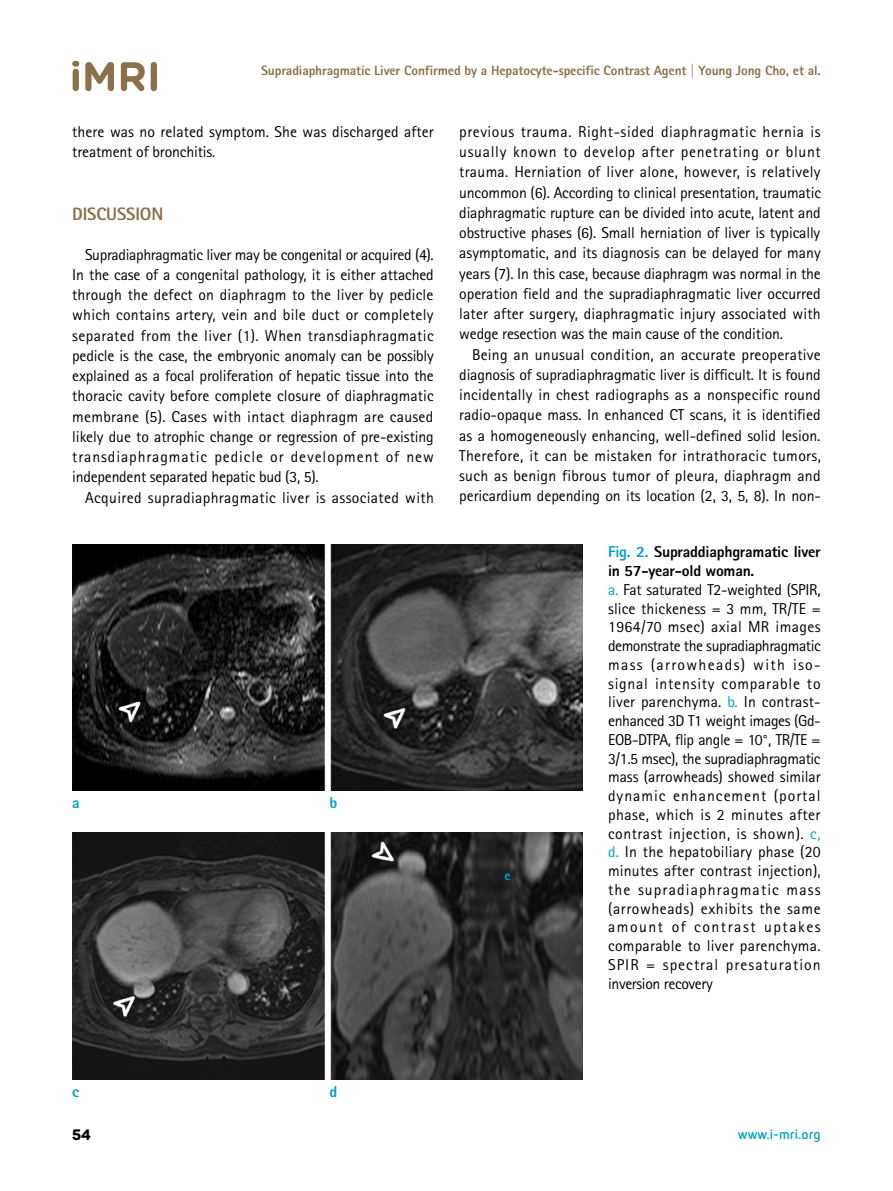
<style>
.page{position:relative;width:893px;height:1191px;background:#fff}
.page>*{position:absolute;margin:0;border:0;box-sizing:border-box;transform-origin:0 0}
.t1{font:800 18px "Rotis Sans Serif Std";letter-spacing:-.01em;color:#8b7149}
.t2{font:15.75px/18.8px "Rotis Sans Serif Std";letter-spacing:.005em;color:#000}
.t3{font:15.75px "Rotis Sans Serif Std";letter-spacing:-.015em;color:#000}
.t4{font:15.75px "Rotis Sans Serif Std";letter-spacing:-.02em;color:#000}
.t5{font:15.75px "Rotis Sans Serif Std";letter-spacing:.035em;color:#000}
.t6{font:15.75px "Rotis Sans Serif Std";letter-spacing:.045em;color:#000}
.t7{font:15.75px "Rotis Sans Serif Std";letter-spacing:.055em;color:#000}
.t8{font:800 15.75px "Rotis Sans Serif Std";color:#00a0c8}
.t9{font:800 15px "Panton";color:#000}
.t10{font:800 13.5px "Rotis Sans Serif Std";letter-spacing:-.01em;color:#8b7149}
.t11{font:700 13.5px "Netto Pro";color:#00a0c8}
.t12{font:800 13.5px "Rotis Sans Serif Std";color:#00a0c8}
.s1{font-weight:800;color:#00a0c8}
.s2{font-weight:800}
.s3{color:#00a0c8}
</style>
<div class="page">
<svg style="left:72px;top:61px;width:7px;height:30px"></svg>
<svg style="left:85px;top:62px;width:29px;height:29px"></svg>
<svg style="left:121px;top:62px;width:24px;height:29px"></svg>
<svg style="left:151px;top:62px;width:6px;height:29px"></svg>
<img style="left:72px;top:544px;width:511px;height:246px">
<img style="left:72px;top:832px;width:511px;height:247px">
<p class="t10" style="left:261px;top:62px;width:561px">Supradiaphragmatic Liver Confirmed by a Hepatocyte-specific Contrast Agent | Young Jong Cho, et al.</p>
<p class="t2" style="left:72px;top:121px;width:363px;line-height:20.2px">there was no related symptom. She was discharged after treatment of bronchitis.</p>
<p class="t1" style="left:72px;top:202px;width:93px">DISCUSSION</p>
<p class="t4" style="left:85px;top:245px;width:350px">Supradiaphragmatic liver may be congenital or acquired (4).</p>
<p class="t2" style="left:72px;top:265px;width:363px">In the case of a congenital pathology, it is either attached</p>
<p class="t2" style="left:72px;top:285px;width:363px">through the defect on diaphragm to the liver by pedicle</p>
<p class="t2" style="left:72px;top:305px;width:363px">which contains artery, vein and bile duct or completely</p>
<p class="t2" style="left:72px;top:326px;width:363px">separated from the liver (1). When transdiaphragmatic</p>
<p class="t3" style="left:72px;top:346px;width:363px">pedicle is the case, the embryonic anomaly can be possibly</p>
<p class="t2" style="left:72px;top:366px;width:363px">explained as a focal proliferation of hepatic tissue into the</p>
<p class="t2" style="left:72px;top:386px;width:363px">thoracic cavity before complete closure of diaphragmatic</p>
<p class="t2" style="left:72px;top:407px;width:363px">membrane (5). Cases with intact diaphragm are caused</p>
<p class="t2" style="left:72px;top:427px;width:363px">likely due to atrophic change or regression of pre-existing</p>
<p class="t7" style="left:72px;top:447px;width:363px">transdiaphragmatic pedicle or development of new</p>
<p class="t3" style="left:72px;top:468px;width:248px">independent separated hepatic bud (3, 5).</p>
<p class="t2" style="left:85px;top:488px;width:350px">Acquired supradiaphragmatic liver is associated with</p>
<p class="t8" style="left:72px;top:793px;width:9px">a</p>
<p class="t8" style="left:330px;top:793px;width:9px">b</p>
<p class="t5" style="left:459px;top:122px;width:363px">previous trauma. Right-sided diaphragmatic hernia is</p>
<p class="t6" style="left:459px;top:142px;width:363px">usually known to develop after penetrating or blunt</p>
<p class="t2" style="left:459px;top:162px;width:363px">trauma. Herniation of liver alone, however, is relatively</p>
<p class="t2" style="left:459px;top:183px;width:363px">uncommon (6). According to clinical presentation, traumatic</p>
<p class="t2" style="left:459px;top:203px;width:363px">diaphragmatic rupture can be divided into acute, latent and</p>
<p class="t2" style="left:459px;top:223px;width:363px">obstructive phases (6). Small herniation of liver is typically</p>
<p class="t2" style="left:459px;top:243px;width:363px">asymptomatic, and its diagnosis can be delayed for many</p>
<p class="t2" style="left:459px;top:264px;width:363px">years (7). In this case, because diaphragm was normal in the</p>
<p class="t2" style="left:459px;top:284px;width:363px">operation field and the supradiaphragmatic liver occurred</p>
<p class="t2" style="left:459px;top:304px;width:363px">later after surgery, diaphragmatic injury associated with</p>
<p class="t2" style="left:459px;top:324px;width:325px">wedge resection was the main cause of the condition.</p>
<p class="t2" style="left:472px;top:345px;width:350px">Being an unusual condition, an accurate preoperative</p>
<p class="t2" style="left:459px;top:365px;width:363px">diagnosis of supradiaphragmatic liver is difficult. It is found</p>
<p class="t2" style="left:459px;top:385px;width:363px">incidentally in chest radiographs as a nonspecific round</p>
<p class="t2" style="left:459px;top:405px;width:363px">radio-opaque mass. In enhanced CT scans, it is identified</p>
<p class="t2" style="left:459px;top:426px;width:363px">as a homogeneously enhancing, well-defined solid lesion.</p>
<p class="t2" style="left:459px;top:446px;width:363px">Therefore, it can be mistaken for intrathoracic tumors,</p>
<p class="t2" style="left:459px;top:466px;width:363px">such as benign fibrous tumor of pleura, diaphragm and</p>
<p class="t2" style="left:459px;top:486px;width:363px">pericardium depending on its location (2, 3, 5, 8). In non-</p>
<p class="t12" style="left:504px;top:867px;width:8px">e</p>
<p class="t2" style="left:608px;top:542px;width:214px"><span class="s1">Fig. 2.</span> <span class="s2">Supraddiaphgramatic liver in 57-year-old woman.<br></span><span class="s3">a.</span> Fat saturated T2-weighted (SPIR, slice thickeness = 3 mm, TR/TE =<br>1964/70 msec) axial MR images demonstrate the supradiaphragmatic mass (arrowheads) with iso&shy;signal intensity comparable to liver parenchyma. <span class="s3">b.</span> In contrast&shy;enhanced 3D T1 weight images (Gd-<br>EOB-DTPA, flip angle = 10°, TR/TE =<br>3/1.5 msec), the supradiaphragmatic mass (arrowheads) showed similar dynamic enhancement (portal phase, which is 2 minutes after contrast injection, is shown). <span class="s3">c, d.</span> In the hepatobiliary phase (20 minutes after contrast injection), the supradiaphragmatic mass (arrowheads) exhibits the same amount of contrast uptakes comparable to liver parenchyma.<br>SPIR = spectral presaturation inversion recovery</p>
<p class="t8" style="left:72px;top:1081px;width:8px">c</p>
<p class="t8" style="left:330px;top:1081px;width:9px">d</p>
<p class="t9" style="left:72px;top:1125px;width:20px">54</p>
<p class="t11" style="left:738px;top:1124px;width:84px">www.i-mri.org</p>
</div>
